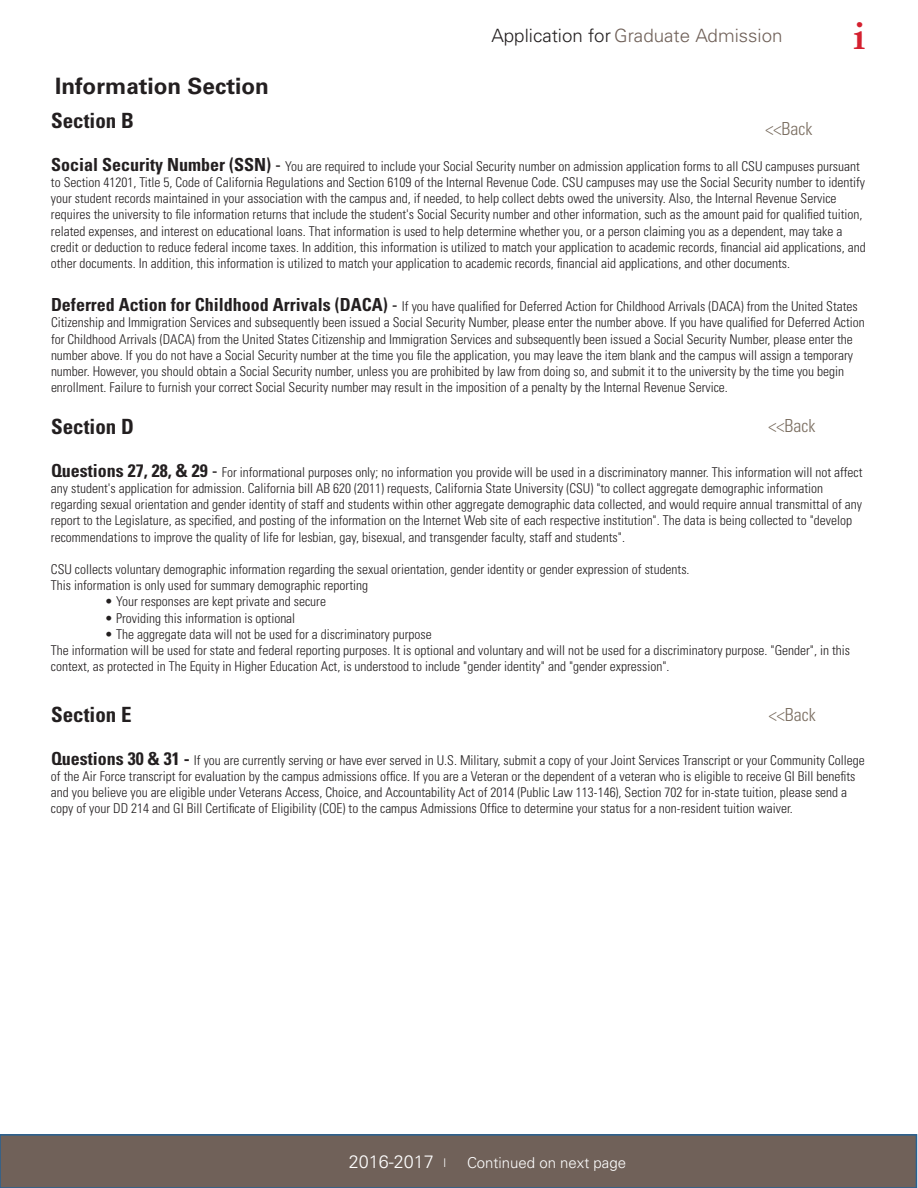
<style>
.page{position:relative;width:918px;height:1188px;background:#fff}
.page>*{position:absolute;margin:0;border:0;box-sizing:border-box;transform-origin:0 0}
.t1{font:700 42px "Garamond";color:#d4202f}
.t2{font:700 22.5px "Univers LT Std";color:#231f20}
.t3{font:700 condensed 21px "Univers LT Std";color:#231f20}
.t4{font:300 18.3px "Univers LT Std";color:#706159}
.t5{font:300 condensed 18px "Univers LT Std";color:#7a6d60}
.t6{font:300 18px "Univers LT Std";color:#fff}
.t7{font:300 15px "Univers LT Std";color:#fff}
.t8{font:300 condensed 13.5px/16.2px "Univers LT Std";color:#231f20}
.s1{color:#231f20}
.s2{font-weight:700;font-size:18px}
.s3{font-weight:400;font-size:18px}
.s4{font-size:12px}
</style>
<div class="page">
<div style="left:0;top:1135px;width:916px;height:53px;background:#706159"></div>
<div style="left:0;top:1134px;width:917px;height:54px;border:2px solid #266194"></div>
<h2 class="t2" style="left:55px;top:73px;width:215px">Information Section</h2>
<h3 class="t4" style="left:491px;top:24px;width:293px"><span class="s1">Application for</span> Graduate Admission</h3>
<h1 class="t1" style="left:853px;top:11px;width:13px">i</h1>
<h3 class="t3" style="left:51px;top:107px;width:84px">Section B</h3>
<p class="t8" style="left:51px;top:158px;width:816px"><span class="s2">Social Security Number (SSN)</span> <span class="s3">-</span> You are required to include your Social Security number on admission application forms to all CSU campuses pursuant to Section 41201, Title 5, Code of California Regulations and Section 6109 of the Internal Revenue Code. CSU campuses may use the Social Security number to identify your student records maintained in your association with the campus and, if needed, to help collect debts owed the university. Also, the Internal Revenue Service requires the university to file information returns that include the student's Social Security number and other information, such as the amount paid for qualified tuition, related expenses, and interest on educational loans. That information is used to help determine whether you, or a person claiming you as a dependent, may take a credit or deduction to reduce federal income taxes. In addition, this information is utilized to match your application to academic records, financial aid applications, and other documents. In addition, this information is utilized to match your application to academic records, financial aid applications, and other documents.</p>
<p class="t8" style="left:51px;top:298px;width:815px"><span class="s2">Deferred Action for Childhood Arrivals (DACA)</span> <span class="s3">-</span> If you have qualified for Deferred Action for Childhood Arrivals (DACA) from the United States Citizenship and Immigration Services and subsequently been issued a Social Security Number, please enter the number above. If you have qualified for Deferred Action for Childhood Arrivals (DACA) from the United States Citizenship and Immigration Services and subsequently been issued a Social Security Number, please enter the number above. If you do not have a Social Security number at the time you file the application, you may leave the item blank and the campus will assign a temporary number. However, you should obtain a Social Security number, unless you are prohibited by law from doing so, and submit it to the university by the time you begin enrollment. Failure to furnish your correct Social Security number may result in the imposition of a penalty by the Internal Revenue Service.</p>
<h3 class="t3" style="left:51px;top:413px;width:84px">Section D</h3>
<p class="t8" style="left:51px;top:464px;width:813px"><span class="s2">Questions 27, 28, &amp; 29</span> <span class="s3">-</span> For informational purposes only; no information you provide will be used in a discriminatory manner. This information will not affect any student's application for admission. California bill AB 620 (2011) requests, California State University (CSU) "to collect aggregate demographic information regarding sexual orientation and gender identity of staff and students within other aggregate demographic data collected, and would require annual transmittal of any report to the Legislature, as specified, and posting of the information on the Internet Web site of each respective institution". The data is being collected to "develop recommendations to improve the quality of life for lesbian, gay, bisexual, and transgender faculty, staff and students".</p>
<p class="t8" style="left:51px;top:561px;width:640px">CSU collects voluntary demographic information regarding the sexual orientation, gender identity or gender expression of students.<br>This information is only used for summary demographic reporting</p>
<p class="t8" style="left:105px;top:594px;width:223px">• Your responses are kept private and secure</p>
<p class="t8" style="left:105px;top:610px;width:192px">• Providing this information is optional</p>
<p class="t8" style="left:51px;top:626px;width:801px;text-indent:54px">• The aggregate data will not be used for a discriminatory purpose<br>The information will be used for state and federal reporting purposes. It is optional and voluntary and will not be used for a discriminatory purpose. "Gender", in this context, as protected in The Equity in Higher Education Act, is understood to include "gender identity" and "gender expression".</p>
<h3 class="t3" style="left:51px;top:701px;width:82px">Section E</h3>
<p class="t8" style="left:51px;top:752px;width:815px"><span class="s2">Questions 30 &amp; 31 -</span> If you are currently serving or have ever served in U.S. Military, submit a copy of your Joint Services Transcript or your Community College of the Air Force transcript for evaluation by the campus admissions office. If you are a Veteran or the dependent of a veteran who is eligible to receive GI Bill benefits and you believe you are eligible under Veterans Access, Choice, and Accountability Act of 2014 (Public Law 113-146), Section 702 for in-state tuition, please send a copy of your DD 214 and GI Bill Certificate of Eligibility (COE) to the campus Admissions Office to determine your status for a non-resident tuition waiver.</p>
<h3 class="t5" style="left:766px;top:118px;width:48px">&lt;&lt;Back</h3>
<h3 class="t5" style="left:769px;top:415px;width:48px">&lt;&lt;Back</h3>
<h3 class="t5" style="left:769px;top:704px;width:48px">&lt;&lt;Back</h3>
<h3 class="t6" style="left:349px;top:1151px;width:99px">2016-2017 <span class="s4">l</span></h3>
<p class="t7" style="left:467px;top:1154px;width:160px">Continued on next page</p>
</div>
